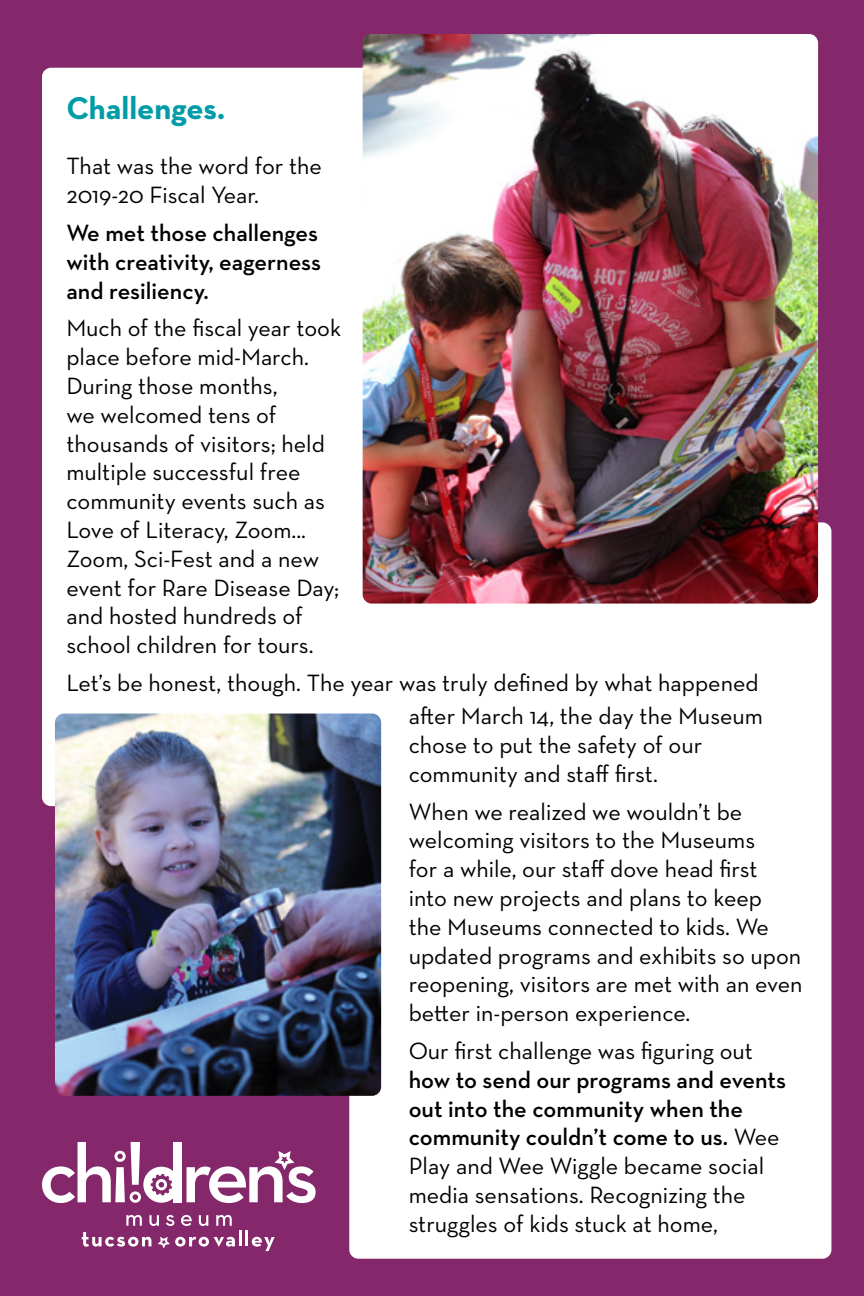
<style>
.page{position:relative;width:864px;height:1296px;background:#85276b}
.page>*{position:absolute;margin:0;border:0;box-sizing:border-box;transform-origin:0 0}
.t1{font:700 32px "Neutraface Text";color:#009ca7}
.t2{font:24px/28.8px "Neutraface Text";color:#000}
.t3{font:600 24px/28.8px "Neutraface Text";color:#000}
.s1{font-weight:600}
</style>
<div class="page">
<svg style="left:126px;top:1215px;width:16px;height:11px"></svg>
<svg style="left:149px;top:1215px;width:10px;height:11px"></svg>
<svg style="left:166px;top:1215px;width:8px;height:11px"></svg>
<svg style="left:181px;top:1215px;width:11px;height:11px"></svg>
<svg style="left:199px;top:1215px;width:9px;height:11px"></svg>
<svg style="left:216px;top:1215px;width:16px;height:11px"></svg>
<svg style="left:187px;top:1151px;width:129px;height:52px"></svg>
<div style="left:173px;top:1142px;width:8px;height:60px;background:#fff"></div>
<svg style="left:42px;top:1142px;width:137px;height:61px"></svg>
<svg style="left:82px;top:1232px;width:69px;height:15px"></svg>
<hr style="left:239px;top:1230px;width:3px;height:16px;background:#fff">
<hr style="left:245px;top:1230px;width:3px;height:16px;background:#fff">
<svg style="left:252px;top:1237px;width:23px;height:14px"></svg>
<svg style="left:158px;top:1237px;width:77px;height:12px"></svg>
<div style="left:42px;top:68px;width:394px;height:738px;background:#fff;border-radius:9px"></div>
<div style="left:349px;top:522px;width:482px;height:737px;background:#fff;border-radius:9px"></div>
<img style="left:363px;top:34px;width:455px;height:570px">
<img style="left:55px;top:714px;width:326px;height:382px">
<h1 class="t1" style="left:66px;top:87px;width:160px">Challenges.</h1>
<p class="t2" style="left:66px;top:151px;width:257px">That was the word for the<br>2019-20 Fiscal Year.</p>
<p class="t3" style="left:66px;top:218px;width:256px">We met those challenges with creativity, eagerness and resiliency.</p>
<p class="t2" style="left:66px;top:313px;width:276px">Much of the fiscal year took place before mid-March.<br>During those months,<br>we welcomed tens of thousands of visitors; held multiple successful free community events such as<br>Love of Literacy, Zoom...<br>Zoom, Sci-Fest and a new event for Rare Disease Day; and hosted hundreds of school children for tours.</p>
<p class="t2" style="left:66px;top:666px;width:698px;line-height:33.4px;text-align:right">Let’s be honest, though. The year was truly defined by what happened after March 14, the day the Museum</p>
<p class="t2" style="left:409px;top:730px;width:295px">chose to put the safety of our community and staff first.</p>
<p class="t2" style="left:409px;top:797px;width:395px">When we realized we wouldn’t be welcoming visitors to the Museums<br>for a while, our staff dove head first<br>into new projects and plans to keep<br>the Museums connected to kids. We updated programs and exhibits so upon reopening, visitors are met with an even better in-person experience.</p>
<p class="t2" style="left:409px;top:1036px;width:346px">Our first challenge was figuring out</p>
<p class="t2" style="left:409px;top:1065px;width:379px"><span class="s1">how to send our programs and events out into the community when the community couldn’t come to us.</span> Wee Play and Wee Wiggle became social media sensations. Recognizing the struggles of kids stuck at home,</p>
</div>
